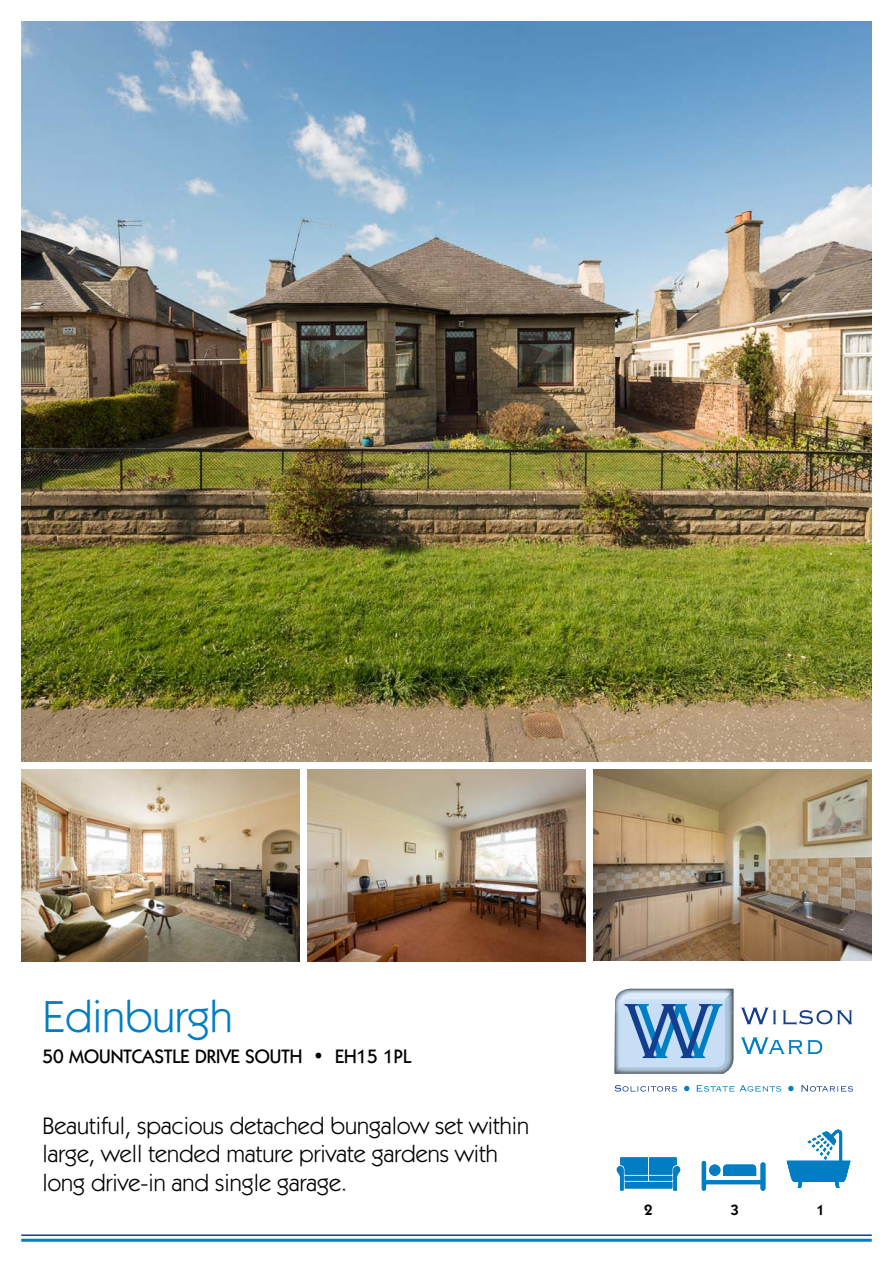
<style>
.page{position:relative;width:893px;height:1263px;background:#fff}
.page>*{position:absolute;margin:0;border:0;box-sizing:border-box;transform-origin:0 0}
._1_Area{font:45px "ITC Kabel Std";color:#007dc3}
._3_Intro{font:24px/28.8px "ITC Kabel Std";color:#000}
._2_Address{font:19.5px "Kabel Medium BT Eo SS";color:#000}
.t1{font:600 15px "ITC Kabel Std";color:#000}
</style>
<div class="page">
<svg style="left:741px;top:1008px;width:35px;height:16px"></svg>
<svg style="left:783px;top:1010px;width:69px;height:15px"></svg>
<svg style="left:741px;top:1037px;width:81px;height:17px"></svg>
<svg style="left:615px;top:1085px;width:62px;height:7px"></svg>
<svg style="left:696px;top:1085px;width:85px;height:7px"></svg>
<svg style="left:801px;top:1085px;width:52px;height:7px"></svg>
<img style="left:628px;top:988px;width:106px;height:1px">
<svg style="left:614px;top:989px;width:120px;height:85px;background:#91b4d5"></svg>
<svg style="left:684px;top:1086px;width:5px;height:5px"></svg>
<svg style="left:788px;top:1086px;width:6px;height:5px"></svg>
<hr style="left:21px;top:1234px;width:851px;height:2px;background:#133d8d">
<hr style="left:21px;top:1239px;width:851px;height:3px;background:#007dc3">
<svg style="left:617px;top:1157px;width:63px;height:34px;background:#3196ce"></svg>
<svg style="left:702px;top:1161px;width:63px;height:30px"></svg>
<svg style="left:787px;top:1130px;width:63px;height:58px"></svg>
<img style="left:21px;top:21px;width:851px;height:740px">
<img style="left:21px;top:770px;width:278px;height:191px">
<img style="left:308px;top:770px;width:277px;height:191px">
<img style="left:594px;top:770px;width:278px;height:191px">
<p class="_1_Area" style="left:43px;top:990px;width:191px">Edinburgh</p>
<p class="_2_Address" style="left:43px;top:1044px;width:370px">50 MOUNTCASTLE DRIVE SOUTH • EH15 1PL</p>
<p class="_3_Intro" style="left:43px;top:1111px;width:488px">Beautiful, spacious detached bungalow set within large, well tended mature private gardens with long drive-in and single garage.</p>
<p class="t1" style="left:644px;top:1201px;width:10px">2</p>
<p class="t1" style="left:730px;top:1201px;width:10px">3</p>
<p class="t1" style="left:816px;top:1201px;width:10px">1</p>
</div>
